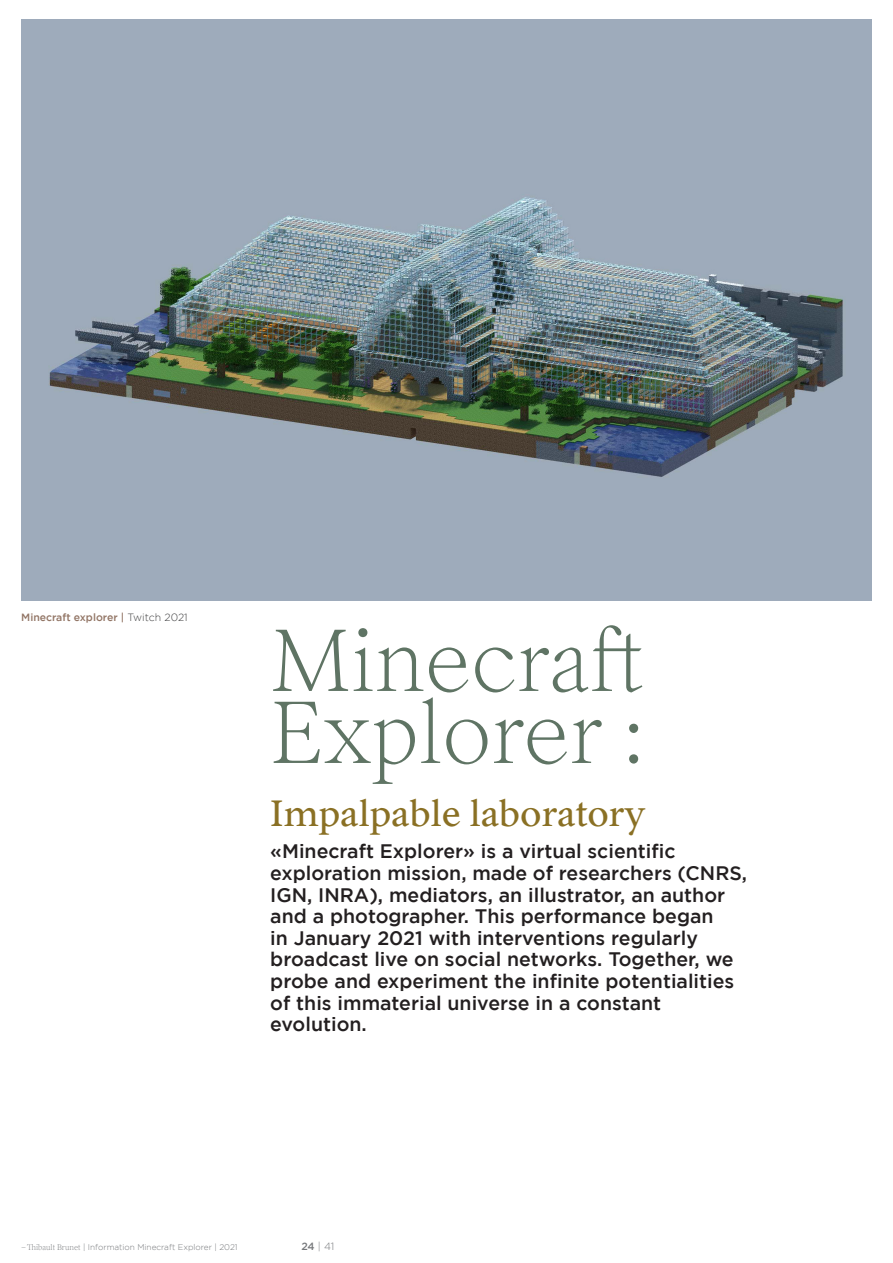
<style>
.page{position:relative;width:893px;height:1263px;background:#fff}
.page>*{position:absolute;margin:0;border:0;box-sizing:border-box;transform-origin:0 0}
.TITRE_A{font:300 90px/72px "Inferi";color:#5f7464}
.TITRE_B{font:37.5px "Inferi";color:#8a7024}
.P_INTRO_EXERGUE{font:500 19.5px/21.6px "Gotham";color:#231f20}
.Légende_img{font:500 10.5px "Gotham";color:#927565}
.Folio{font:300 10.5px "Gotham";color:#76787b}
.Folio-2{font:300 8.25px "Gotham";color:#76787b}
.s1{font-weight:300;color:#3e3e3f}
.s2{font-family:"Inferi"}
.s3{font-weight:500}
</style>
<div class="page">
<img style="left:21px;top:20px;width:851px;height:581px">
<p class="Légende_img" style="left:21px;top:611px;width:168px">Minecraft explorer | <span class="s1">Twitch 2021</span></p>
<p class="TITRE_A" style="left:270px;top:625px;width:375px">Minecraft<br>Explorer :</p>
<p class="TITRE_B" style="left:270px;top:790px;width:377px">Impalpable laboratory</p>
<p class="P_INTRO_EXERGUE" style="left:270px;top:840px;width:478px">«Minecraft Explorer» is a virtual scientific exploration mission, made of researchers (CNRS, IGN, INRA), mediators, an illustrator, an author and a photographer. This performance began<br>in January 2021 with interventions regularly broadcast live on social networks. Together, we probe and experiment the infinite potentialities of this immaterial universe in a constant evolution.</p>
<p class="Folio-2" style="left:21px;top:1242px;width:218px"><span class="s2">–Thibault Brunet</span> | Information Minecraft Explorer | 2021</p>
<p class="Folio" style="left:301px;top:1240px;width:34px"><span class="s3">24</span> | 41</p>
</div>
